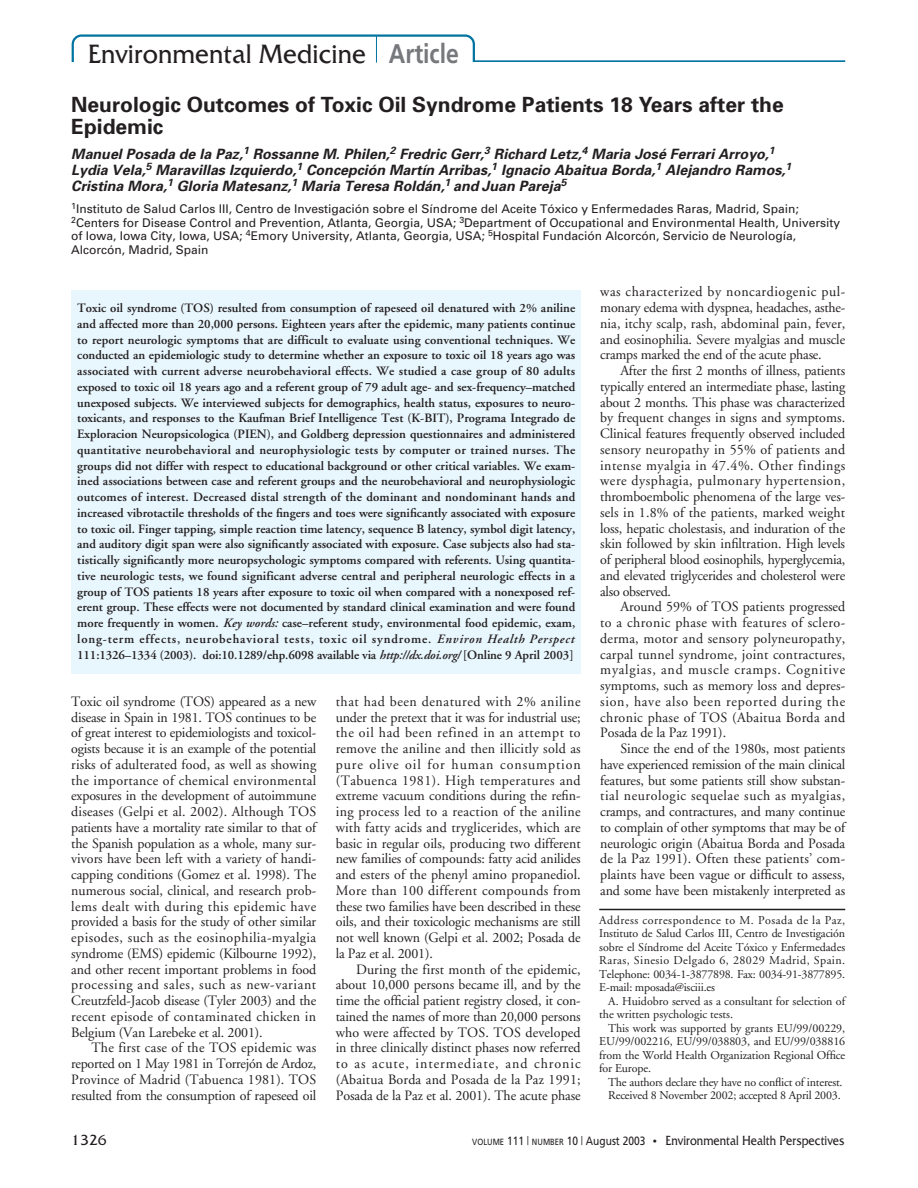
<style>
.page{position:relative;width:918px;height:1188px;background:#fff}
.page>*{position:absolute;margin:0;border:0;box-sizing:border-box;transform-origin:0 0}
.t1{font:27px "Friz Quadrata IT Cby BT";color:#231f20;scale:.95 1}
.t2{font:700 21px/22.5px "Univers";color:#231f20}
.t3{font:15px "Friz Quadrata IT Cby BT";color:#231f20}
.t4{font:14.25px/15.8px "Adobe Garamond";letter-spacing:-.01em;color:#231f20;text-align:justify}
.t5{font:italic 700 14.25px/15.8px "Univers";color:#231f20}
.t6{font:13.5px "Friz Quadrata IT Cby BT";color:#231f20;scale:.85 1}
.t7{font:600 12.75px/15.8px "Adobe Garamond";letter-spacing:-.01em;color:#231f20;text-align:justify}
.t8{font:12px/13.5px "Adobe Garamond";letter-spacing:-.015em;color:#231f20;text-align:justify}
.t9{font:12px/13.5px "Univers";color:#231f20}
.s1{font-family:"Frutiger";font-weight:700;color:#76787b}
.s2{font-style:italic}
.s3{font-family:"Frutiger";font-size:9px}
.s4{font-family:"Frutiger";font-size:12px}
.s5{font-family:"Frutiger";font-weight:300;font-size:12px}
.s6{font-size:10.5px}
</style>
<div class="page">
<hr style="left:599px;top:909px;width:246px;height:1px;background:#231f20">
<div style="left:71px;top:290px;width:510px;height:384px;background:#e8f6fd"></div>
<hr style="left:294px;top:60px;width:551px;height:3px;background:#0074a1">
<svg style="left:72px;top:34px;width:403px;height:29px"></svg>
<h1 class="t1" style="left:88px;top:43px;width:392px">Environmental Medicine <span class="s1">Article</span></h1>
<h2 class="t2" style="left:71px;top:95px;width:714px">Neurologic Outcomes of Toxic Oil Syndrome Patients 18 Years after the<br>Epidemic</h2>
<p class="t5" style="left:71px;top:148px;width:722px">Manuel Posada de la Paz,<sup>1</sup> Rossanne M. Philen,<sup>2</sup> Fredric Gerr,<sup>3</sup> Richard Letz,<sup>4</sup> Maria José Ferrari Arroyo,<sup>1<br></sup>Lydia Vela,<sup>5</sup> Maravillas Izquierdo,<sup>1</sup> Concepción Martín Arribas,<sup>1</sup> Ignacio Abaitua Borda,<sup>1</sup> Alejandro Ramos,<sup>1<br></sup>Cristina Mora,<sup>1</sup> Gloria Matesanz,<sup>1</sup> Maria Teresa Roldán,<sup>1</sup> and Juan Pareja<sup>5</sup></p>
<p class="t9" style="left:71px;top:203px;width:771px"><sup>1</sup>Instituto de Salud Carlos III, Centro de Investigación sobre el Síndrome del Aceite Tóxico y Enfermedades Raras, Madrid, Spain; <sup>2</sup>Centers for Disease Control and Prevention, Atlanta, Georgia, USA; <sup>3</sup>Department of Occupational and Environmental Health, University of Iowa, Iowa City, Iowa, USA; <sup>4</sup>Emory University, Atlanta, Georgia, USA; <sup>5</sup>Hospital Fundación Alcorcón, Servicio de Neurología, Alcorcón, Madrid, Spain</p>
<p class="t7" style="left:77px;top:301px;width:500px">Toxic oil syndrome (TOS) resulted from consumption of rapeseed oil denatured with 2% aniline and affected more than 20,000 persons. Eighteen years after the epidemic, many patients continue to report neurologic symptoms that are difficult to evaluate using conventional techniques. We conducted an epidemiologic study to determine whether an exposure to toxic oil 18 years ago was associated with current adverse neurobehavioral effects. We studied a case group of 80 adults exposed to toxic oil 18 years ago and a referent group of 79 adult age- and sex-frequency–matched unexposed subjects. We interviewed subjects for demographics, health status, exposures to neuro&shy;toxicants, and responses to the Kaufman Brief Intelligence Test (K-BIT), Programa Integrado de Exploracion Neuropsicologica (PIEN), and Goldberg depression questionnaires and administered quantitative neurobehavioral and neurophysiologic tests by computer or trained nurses. The groups did not differ with respect to educational background or other critical variables. We exam&shy;ined associations between case and referent groups and the neurobehavioral and neurophysiologic outcomes of interest. Decreased distal strength of the dominant and nondominant hands and increased vibrotactile thresholds of the fingers and toes were significantly associated with exposure to toxic oil. Finger tapping, simple reaction time latency, sequence B latency, symbol digit latency, and auditory digit span were also significantly associated with exposure. Case subjects also had sta&shy;tistically significantly more neuropsychologic symptoms compared with referents. Using quantita&shy;tive neurologic tests, we found significant adverse central and peripheral neurologic effects in a group of TOS patients 18 years after exposure to toxic oil when compared with a nonexposed ref&shy;erent group. These effects were not documented by standard clinical examination and were found more frequently in women. <span class="s2">Key words:</span> case–referent study, environmental food epidemic, exam, long-term effects, neurobehavioral tests, toxic oil syndrome. <span class="s2">Environ Health Perspect </span>111:1326–1334 (2003). doi:10.1289/ehp.6098 available via <span class="s2">http://dx.doi.org/</span> [Online 9 April 2003]</p>
<p class="t4" style="left:71px;top:695px;width:247px">Toxic oil syndrome (TOS) appeared as a new disease in Spain in 1981. TOS continues to be of great interest to epidemiologists and toxicol&shy;ogists because it is an example of the potential risks of adulterated food, as well as showing the importance of chemical environmental exposures in the development of autoimmune diseases (Gelpi et al. 2002). Although TOS patients have a mortality rate similar to that of the Spanish population as a whole, many sur&shy;vivors have been left with a variety of handi&shy;capping conditions (Gomez et al. 1998). The numerous social, clinical, and research prob&shy;lems dealt with during this epidemic have provided a basis for the study of other similar episodes, such as the eosinophilia-myalgia syndrome (EMS) epidemic (Kilbourne 1992), and other recent important problems in food processing and sales, such as new-variant Creutzfeld-Jacob disease (Tyler 2003) and the recent episode of contaminated chicken in Belgium (Van Larebeke et al. 2001).</p>
<p class="t4" style="left:71px;top:1041px;width:247px;text-indent:20px">The first case of the TOS epidemic was reported on 1 May 1981 in Torrejón de Ardoz, Province of Madrid (Tabuenca 1981). TOS resulted from the consumption of rapeseed oil</p>
<p class="t4" style="left:336px;top:695px;width:247px">that had been denatured with 2% aniline under the pretext that it was for industrial use; the oil had been refined in an attempt to remove the aniline and then illicitly sold as pure olive oil for human consumption (Tabuenca 1981). High temperatures and extreme vacuum conditions during the refin&shy;ing process led to a reaction of the aniline with fatty acids and tryglicerides, which are basic in regular oils, producing two different new families of compounds: fatty acid anilides and esters of the phenyl amino propanediol.<br>More than 100 different compounds from these two families have been described in these oils, and their toxicologic mechanisms are still not well known (Gelpi et al. 2002; Posada de la Paz et al. 2001).</p>
<p class="t4" style="left:336px;top:962px;width:247px;text-indent:20px">During the first month of the epidemic, about 10,000 persons became ill, and by the time the official patient registry closed, it con&shy;tained the names of more than 20,000 persons who were affected by TOS. TOS developed in three clinically distinct phases now referred to as acute, intermediate, and chronic (Abaitua Borda and Posada de la Paz 1991; Posada de la Paz et al. 2001). The acute phase</p>
<p class="t4" style="left:600px;top:285px;width:247px">was characterized by noncardiogenic pul&shy;monary edema with dyspnea, headaches, asthe&shy;nia, itchy scalp, rash, abdominal pain, fever, and eosinophilia. Severe myalgias and muscle cramps marked the end of the acute phase.</p>
<p class="t4" style="left:600px;top:364px;width:247px;text-indent:20px">After the first 2 months of illness, patients typically entered an intermediate phase, lasting about 2 months. This phase was characterized by frequent changes in signs and symptoms.<br>Clinical features frequently observed included sensory neuropathy in 55% of patients and intense myalgia in 47.4%. Other findings were dysphagia, pulmonary hypertension, thromboembolic phenomena of the large ves&shy;sels in 1.8% of the patients, marked weight loss, hepatic cholestasis, and induration of the skin followed by skin infiltration. High levels of peripheral blood eosinophils, hyperglycemia, and elevated triglycerides and cholesterol were also observed.</p>
<p class="t4" style="left:600px;top:600px;width:247px;text-indent:20px">Around 59% of TOS patients progressed to a chronic phase with features of sclero&shy;derma, motor and sensory polyneuropathy, carpal tunnel syndrome, joint contractures, myalgias, and muscle cramps. Cognitive symptoms, such as memory loss and depres&shy;sion, have also been reported during the chronic phase of TOS (Abaitua Borda and Posada de la Paz 1991).</p>
<p class="t4" style="left:600px;top:742px;width:247px;text-indent:20px">Since the end of the 1980s, most patients have experienced remission of the main clinical features, but some patients still show substan&shy;tial neurologic sequelae such as myalgias, cramps, and contractures, and many continue to complain of other symptoms that may be of neurologic origin (Abaitua Borda and Posada de la Paz 1991). Often these patients’ com&shy;plaints have been vague or difficult to assess, and some have been mistakenly interpreted as</p>
<p class="t8" style="left:599px;top:914px;width:248px">Address correspondence to M. Posada de la Paz, Instituto de Salud Carlos III, Centro de Investigación sobre el Síndrome del Aceite Tóxico y Enfermedades Raras, Sinesio Delgado 6, 28029 Madrid, Spain.<br>Telephone: 0034-1-3877898. Fax: 0034-91-3877895.<br>E-mail: mposada@isciii.es</p>
<p class="t8" style="left:599px;top:995px;width:247px;text-indent:9px">A. Huidobro served as a consultant for selection of the written psychologic tests.</p>
<p class="t8" style="left:599px;top:1022px;width:248px;text-indent:9px">This work was supported by grants EU/99/00229, EU/99/002216, EU/99/038803, and EU/99/038816 from the World Health Organization Regional Office for Europe.</p>
<p class="t8" style="left:608px;top:1076px;width:236px">The authors declare they have no conflict of interest.<br>Received 8 November 2002; accepted 8 April 2003.</p>
<p class="t3" style="left:71px;top:1134px;width:37px">1326</p>
<p class="t6" style="left:472px;top:1135px;width:439px"><span class="s3">VOLUME</span> <span class="s4">111</span> <span class="s5">|</span> <span class="s3">NUMBER</span> <span class="s4">10</span> <span class="s5">|</span> <span class="s4">August 2003</span> <span class="s6">•</span> Environmental Health Perspectives</p>
</div>
